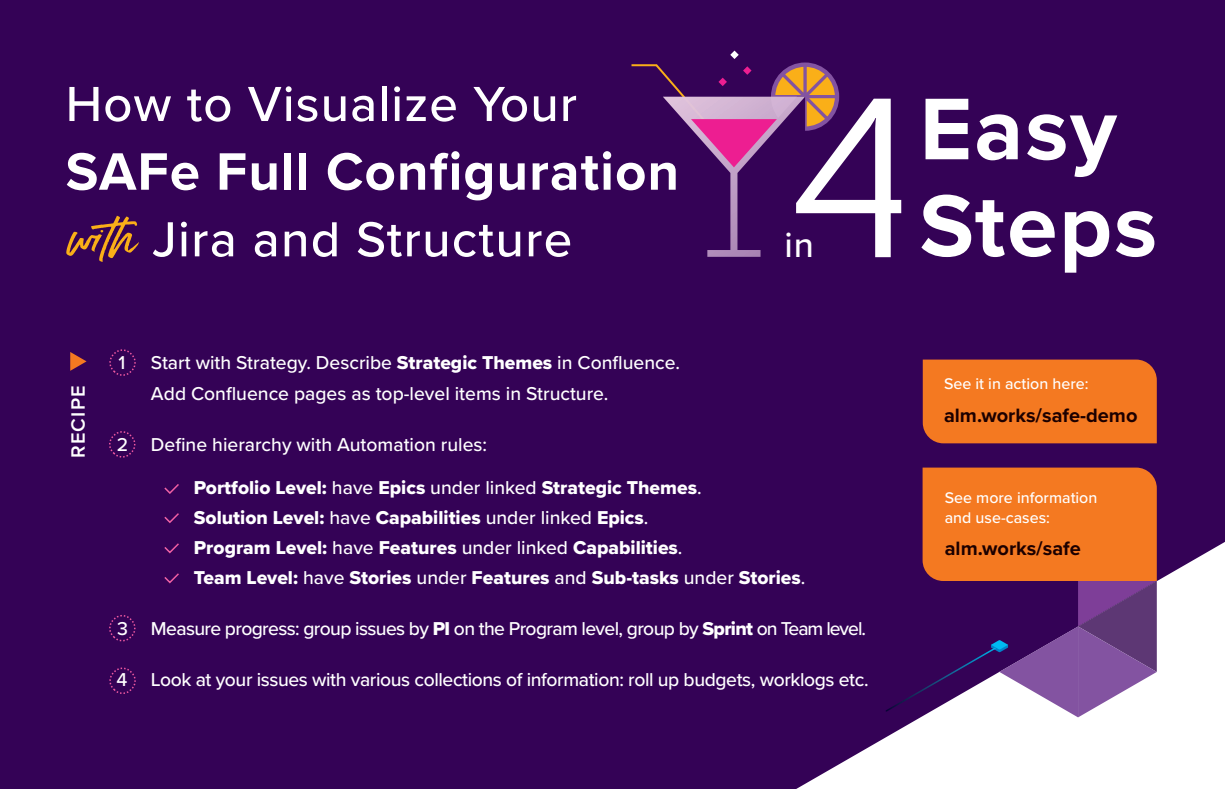
<style>
.page{position:relative;width:1225px;height:789px;background:#fff}
.page>*{position:absolute;margin:0;border:0;box-sizing:border-box;transform-origin:0 0}
.t1{font:700 90.6px/96.6px "Proxima Nova";letter-spacing:.02em;color:#fff}
.t2{font:700 54.6px "Proxima Nova";letter-spacing:.02em;color:#fff}
.t3{font:500 51px "Proxima Nova";letter-spacing:.02em;color:#fff}
.t4{font:500 36px "Proxima Nova";color:#fff}
.t5{font:700 20px "Proxima Nova";color:#1c0000}
.t6{font:600 20px "Proxima Nova";letter-spacing:.06em;color:#fff}
.t7{font:19.4px/30px "Proxima Nova Extrabld";color:#fff}
.t8{font:500 19.4px "Proxima Nova";letter-spacing:-.02em;color:#fff}
.t9{font:500 19.4px/30.8px "Proxima Nova";color:#fff}
.t10{font:500 16px/20px "Proxima Nova";color:#fff}
.s1{font-family:"Proxima Nova Extrabld";font-weight:400}
.s2{font-family:"Proxima Nova";font-weight:500}
</style>
<div class="page">
<div style="left:0;top:0;width:1225px;height:788px;background:#340256"></div>
<svg style="left:70px;top:352px;width:17px;height:18px"></svg>
<svg style="left:107px;top:346px;width:31px;height:32px"></svg>
<svg style="left:106px;top:428px;width:32px;height:32px"></svg>
<svg style="left:107px;top:612px;width:31px;height:31px"></svg>
<svg style="left:107px;top:664px;width:31px;height:32px"></svg>
<svg style="left:163px;top:482px;width:18px;height:13px"></svg>
<svg style="left:163px;top:511px;width:18px;height:13px"></svg>
<svg style="left:163px;top:541px;width:18px;height:13px"></svg>
<svg style="left:163px;top:571px;width:18px;height:13px"></svg>
<svg style="left:629px;top:51px;width:272px;height:206px"></svg>
<svg style="left:66px;top:215px;width:73px;height:47px"></svg>
<div style="left:922px;top:359px;width:234px;height:84px;background:#f47921"></div>
<svg style="left:884px;top:467px;width:272px;height:250px"></svg>
<h3 class="t3" style="left:66px;top:66px;width:513px">How to Visualize Your</h3>
<h2 class="t2" style="left:66px;top:131px;width:615px">SAFe Full Configuration</h2>
<h3 class="t3" style="left:152px;top:201px;width:421px">Jira and Structure</h3>
<h3 class="t4" style="left:784px;top:218px;width:31px">in</h3>
<p class="t6" style="left:63px;top:458px;width:74px;rotate:-90deg">RECIPE</p>
<p class="t8" style="left:118px;top:347px;width:8px">1</p>
<p class="t8" style="left:117px;top:429px;width:13px">2</p>
<p class="t8" style="left:117px;top:613px;width:12px">3</p>
<p class="t8" style="left:116px;top:664px;width:12px">4</p>
<p class="t9" style="left:151px;top:346px;width:530px">Start with Strategy. Describe <span class="s1">Strategic Themes</span> in Confluence.<br>Add Confluence pages as top-level items in Structure.</p>
<p class="t9" style="left:151px;top:428px;width:338px">Define hierarchy with Automation rules:</p>
<p class="t7" style="left:194px;top:471px;width:613px">Portfolio Level: <span class="s2">have</span> Epics <span class="s2">under linked</span> Strategic Themes<span class="s2">.<br></span>Solution Level: <span class="s2">have</span> Capabilities <span class="s2">under linked</span> Epics<span class="s2">.<br></span>Program Level: <span class="s2">have</span> Features <span class="s2">under linked</span> Capabilities<span class="s2">.<br></span>Team Level: <span class="s2">have</span> Stories <span class="s2">under</span> Features <span class="s2">and</span> Sub-tasks <span class="s2">under</span> Stories<span class="s2">.</span></p>
<p class="t8" style="left:151px;top:613px;width:716px">Measure progress: group issues by <span class="s1">PI</span> on the Program level, group by <span class="s1">Sprint</span> on Team level.</p>
<p class="t8" style="left:151px;top:665px;width:719px">Look at your issues with various collections of information: roll up budgets, worklogs etc.</p>
<h1 class="t1" style="left:919px;top:79px;width:239px">Easy<br>Steps</h1>
<p class="t10" style="left:944px;top:373px;width:146px">See it in action here:</p>
<p class="t5" style="left:944px;top:400px;width:195px">alm.works/safe-demo</p>
<p class="t10" style="left:944px;top:486px;width:154px">See more information and use-cases:</p>
<p class="t5" style="left:944px;top:533px;width:138px">alm.works/safe</p>
</div>
